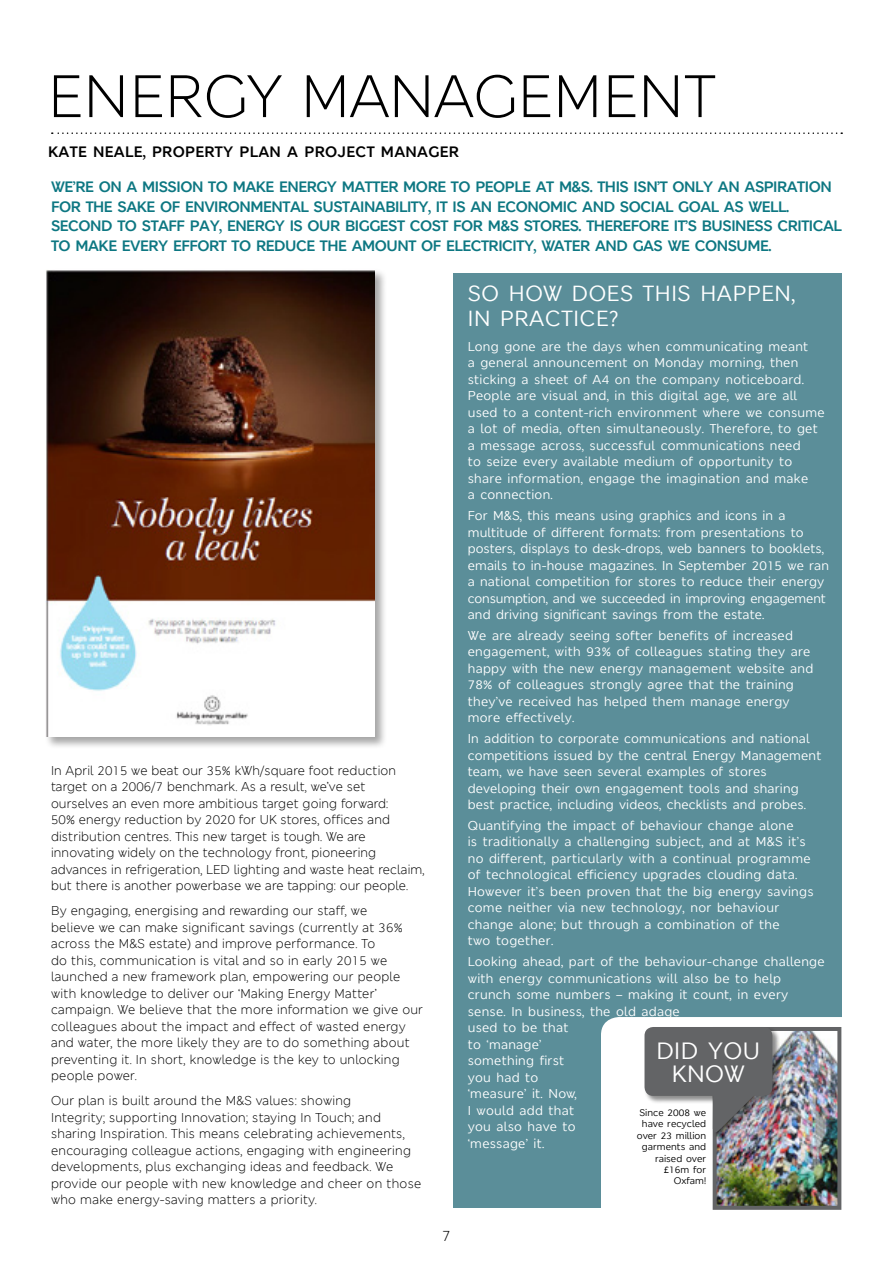
<style>
.page{position:relative;width:893px;height:1263px;background:#fff}
.page>*{position:absolute;margin:0;border:0;box-sizing:border-box;transform-origin:0 0}
.t1{font:59.7px "MS London";letter-spacing:.02em;color:#000}
.t2{font:600 23.4px/23.4px "MS London";letter-spacing:.02em;color:#fff;text-align:center}
.t3{font:600 21.75px "MS London";letter-spacing:.03em;color:#fff}
.t4{font:700 15px/19.5px "MS London";letter-spacing:-.03em;color:#0d7782}
.t5{font:700 15px "MS London";letter-spacing:.02em;color:#000}
.t6{font:15px "MS London";color:#000}
.t7{font:600 12.75px/16.5px "MS London";letter-spacing:.02em;color:#fff}
.t8{font:12.75px/16.5px "MS London";letter-spacing:.02em;color:#000}
.t9{font:600 9.6px/11.4px "MS London";color:#000;text-align:right}
</style>
<div class="page">
<div style="left:454px;top:273px;width:388px;height:934px;background:#5b8e99"></div>
<svg style="left:52px;top:132px;width:790px;height:2px"></svg>
<div style="left:45px;top:269px;width:342px;height:480px;background:#000;opacity:.35"></div>
<img style="left:46px;top:269px;width:328px;height:467px">
<div style="left:601px;top:1017px;width:258px;height:214px;background:#fff;border-radius:18px"></div>
<img style="left:718px;top:1032px;width:118px;height:173px">
<div style="left:713px;top:1027px;width:128px;height:183px;border:4px solid #636466"></div>
<div style="left:645px;top:1027px;width:135px;height:113px;background:#000;opacity:.45"></div>
<svg style="left:644px;top:1027px;width:128px;height:109px"></svg>
<h1 class="t1" style="left:48px;top:58px;width:669px">energy management</h1>
<p class="t5" style="left:48px;top:142px;width:402px">KATE NEALE, PROPERTY PLAN A PROJECT MANAGER</p>
<p class="t4" style="left:51px;top:177px;width:792px">WE’RE ON A MISSION TO MAKE ENERGY MATTER MORE TO PEOPLE AT M&amp;S. THIS ISN’T ONLY AN ASPIRATION FOR THE SAKE OF ENVIRONMENTAL SUSTAINABILITY, IT IS AN ECONOMIC AND SOCIAL GOAL AS WELL.<br>SECO ND TO STAFF PAY, ENERGY IS O UR BIGGEST COST FO R M&amp;S STO RES. THEREFO RE IT’S BUSINESS C RITICAL TO MAKE EVERY EFFORT TO REDUCE THE AMOUNT OF ELECTRICITY, WATER AND GAS WE CONSUME.</p>
<p class="t8" style="left:51px;top:762px;width:347px">I n April 2015 we beat our 35% kWh/square foot reduction target on a 2006/7 benchmark. As a result, we’ve set ourselves an even more ambitious target going forward:<br>50% energy reduction by 2020 for UK stores, offices and distribution centres. This new target is tough. We are innovating widely on the technology front, pioneering advances in refrigeration, LED</p>
<p class="t8" style="left:51px;top:861px;width:375px;text-indent:183px">lighting and waste heat reclaim, but there is another powerbase we are tapping: our people.</p>
<p class="t8" style="left:51px;top:902px;width:374px">By engaging, energising and rewarding our staff, we<br>believe we can make significant savings (currently at 36% across the M &amp;S estate) and improve performance. To<br>do this, communication is vital and so in early 2015 we launched a new framework plan, empowering our people with knowledge to deliver our ‘Making Energy Matter’ campaign. We believe that the more information we give our colleagues about the impact and effect of wasted energy and water, the more likely they are to do something about preventing it. I n short, knowledge is the key to unlocking people power.</p>
<p class="t8" style="left:51px;top:1092px;width:372px">Our plan is built around the M&amp;S values: showing<br>I ntegrity; supporting I nnovation; staying I n Touch; and sharing I nspiration. This means celebrating achievements, encouraging colleague actions, engaging with engineering developments, plus exchanging ideas and feedback. We provide our people with new knowledge and cheer on those who make energy-saving matters a priority.</p>
<p class="t6" style="left:442px;top:1226px;width:10px">7</p>
<h3 class="t3" style="left:468px;top:279px;width:120px">So how does</h3>
<h3 class="t3" style="left:643px;top:279px;width:90px">this happe</h3>
<h3 class="t3" style="left:775px;top:279px;width:22px">n,</h3>
<h3 class="t3" style="left:468px;top:304px;width:76px">in practice</h3>
<h3 class="t3" style="left:609px;top:304px;width:11px">?</h3>
<p class="t7" style="left:468px;top:338px;width:359px">Long gone are the days when communicating meant<br>a general announcement on Monday morning, then sticking a sheet of A4 on the company noticeboard.<br>People are visual and, in this digital age, we are all used to a content-rich environment where we consume a lot of media, often simultaneously. Therefore, to get a message across, successful communications need<br>to seize every available medium of opportunity to share information, engage the imagination and make<br>a connection.</p>
<p class="t7" style="left:468px;top:507px;width:363px">For M&amp;S, this means using graphics and icons in a multitude of different formats: from presentations to posters, displays to desk-drops, web banners to booklets, emails to in-house magazines. In September 2015 we ran a national competition for stores to reduce their energy consumption, and we succeeded in improving engagement and driving significant savings from the estate.</p>
<p class="t7" style="left:468px;top:627px;width:347px">We are already seeing softer benefits of increased engagement, with 93% of colleagues stating they are happy with the new energy management website and 78% of colleagues strongly agree that the training they’ve received has helped them manage energy more effectively.</p>
<p class="t7" style="left:468px;top:730px;width:355px">In addition to corporate communications and national competitions issued by the central Energy Management team, we have seen several examples of stores developing their own engagement tools and sharing best practice, including videos, checklists and probes.</p>
<p class="t7" style="left:468px;top:817px;width:347px">Quantifying the impact of behaviour change alone<br>is traditionally a challenging subject, and at M&amp;S it’s no different, particularly with a continual programme of technological efficiency upgrades clouding data.<br>H owever it’s been proven that the big energy savings come neither via new technology, nor behaviour change alone; but through a combination of the<br>two together.</p>
<p class="t7" style="left:468px;top:953px;width:358px">Looking ahead, part of the behaviour-change challenge with energy communications will also be to help crunch some numbers – making it count, in every sense. In business, the old adage<br>used to be that<br>to ‘manage’<br>something first<br>you had to<br>‘measure’ it. N ow,<br>I would add that<br>you also have to<br>‘message’ it.</p>
<h2 class="t2" style="left:656px;top:1038px;width:105px">DID You know</h2>
<p class="t9" style="left:637px;top:1106px;width:71px">Since 2008 we have recycled over 23 million garments and raised over £16m for<br>Oxfam!</p>
</div>
